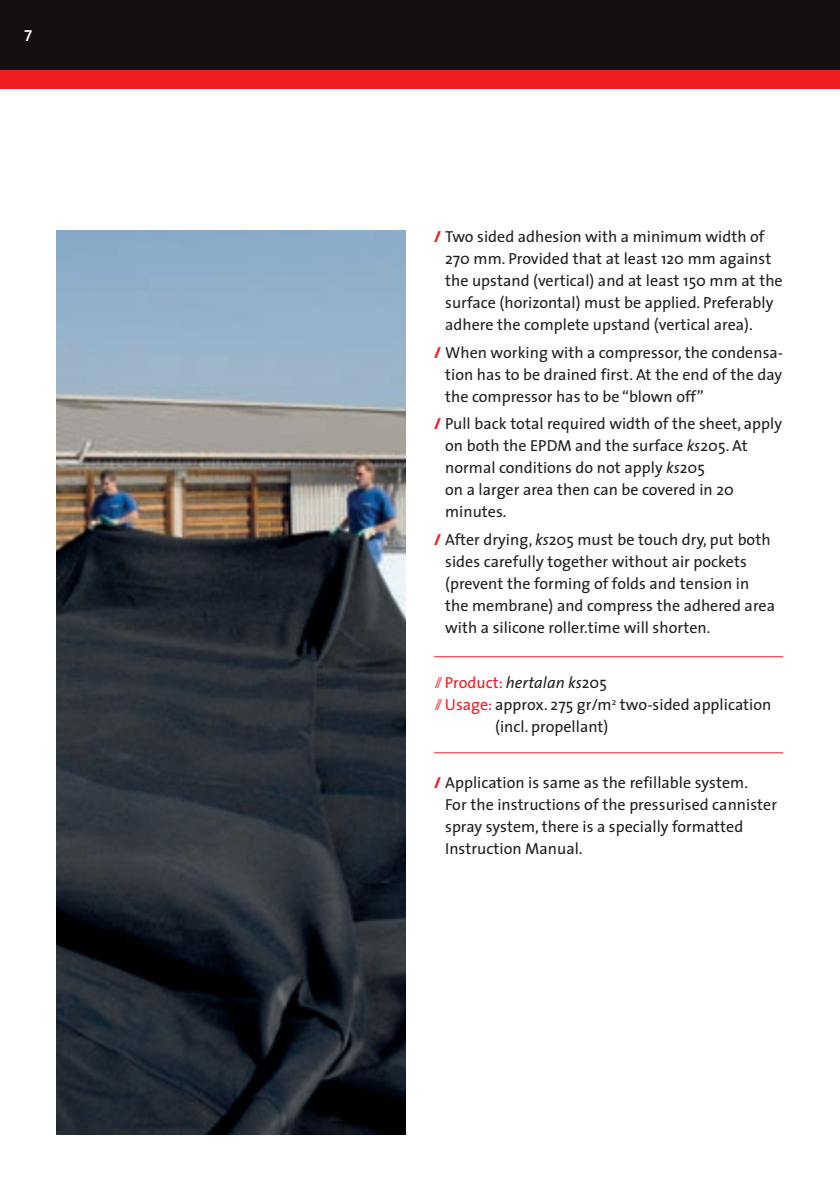
<style>
.page{position:relative;width:840px;height:1191px;background:#fff}
.page>*{position:absolute;margin:0;border:0;box-sizing:border-box;transform-origin:0 0}
.t1{font:16px/22px "The Sans";color:#231f20}
.t2{font:italic 16px "The Sans";color:#231f20}
.t3{font:16px "The Sans Semi Bold Expert";color:#fff}
.s1{font-weight:800;color:#ee1d23}
.s2{font-style:italic}
.s3{font-weight:300;font-style:normal;color:#ee1d23}
.s4{font-style:normal;color:#ee1d23}
.s5{font-style:normal}
.s6{font-weight:300;color:#ee1d23}
.s7{color:#ee1d23}
</style>
<div class="page">
<div style="left:0;top:0;width:839px;height:70px;background:#160f11"></div>
<div style="left:0;top:70px;width:839px;height:18px;background:#ee1d23"></div>
<img style="left:57px;top:230px;width:348px;height:904px">
<hr style="left:434px;top:656px;width:348px;height:1px;background:#ee1d23">
<hr style="left:434px;top:752px;width:348px;height:1px;background:#ee1d23">
<p class="t3" style="left:24px;top:22px;width:10px">7</p>
<p class="t1" style="left:445px;top:225px;width:339px;text-indent:-11px"><span class="s1">/</span> Two sided adhesion with a minimum width of 270 mm. Provided that at least 120 mm against the upstand (vertical) and at least 150 mm at the surface (horizontal) must be applied. Preferably adhere the complete upstand (vertical area).</p>
<p class="t1" style="left:445px;top:341px;width:339px;text-align:justify;text-indent:-11px"><span class="s1">/</span> When working with a compressor, the condensa&shy;tion has to be drained first. At the end of the day the compressor has to be “blown off”</p>
<p class="t1" style="left:445px;top:412px;width:338px;text-indent:-11px"><span class="s1">/</span> Pull back total required width of the sheet, apply on both the EPDM and the surface <span class="s2">ks</span>205. At normal conditions do not apply <span class="s2">ks</span>205<br>on a larger area then can be covered in 20 minutes.</p>
<p class="t1" style="left:445px;top:528px;width:331px;text-indent:-11px"><span class="s1">/</span> After drying, <span class="s2">ks</span>205 must be touch dry, put both sides carefully together without air pockets (prevent the forming of folds and tension in the membrane) and compress the adhered area with a silicone roller.time will shorten.</p>
<p class="t2" style="left:434px;top:669px;width:174px"><span class="s3">//</span> <span class="s4">Product:</span> hertalan ks<span class="s5">205</span></p>
<p class="t1" style="left:495px;top:693px;width:277px;text-indent:-61px"><span class="s6">//</span> <span class="s7">Usage:</span> approx. 275 gr/m<sup>2</sup> two-sided application (incl. propellant)</p>
<p class="t1" style="left:445px;top:771px;width:333px;text-indent:-11px"><span class="s1">/</span> Application is same as the refillable system.<br>For the instructions of the pressurised cannister spray system, there is a specially formatted Instruction Manual.</p>
</div>
